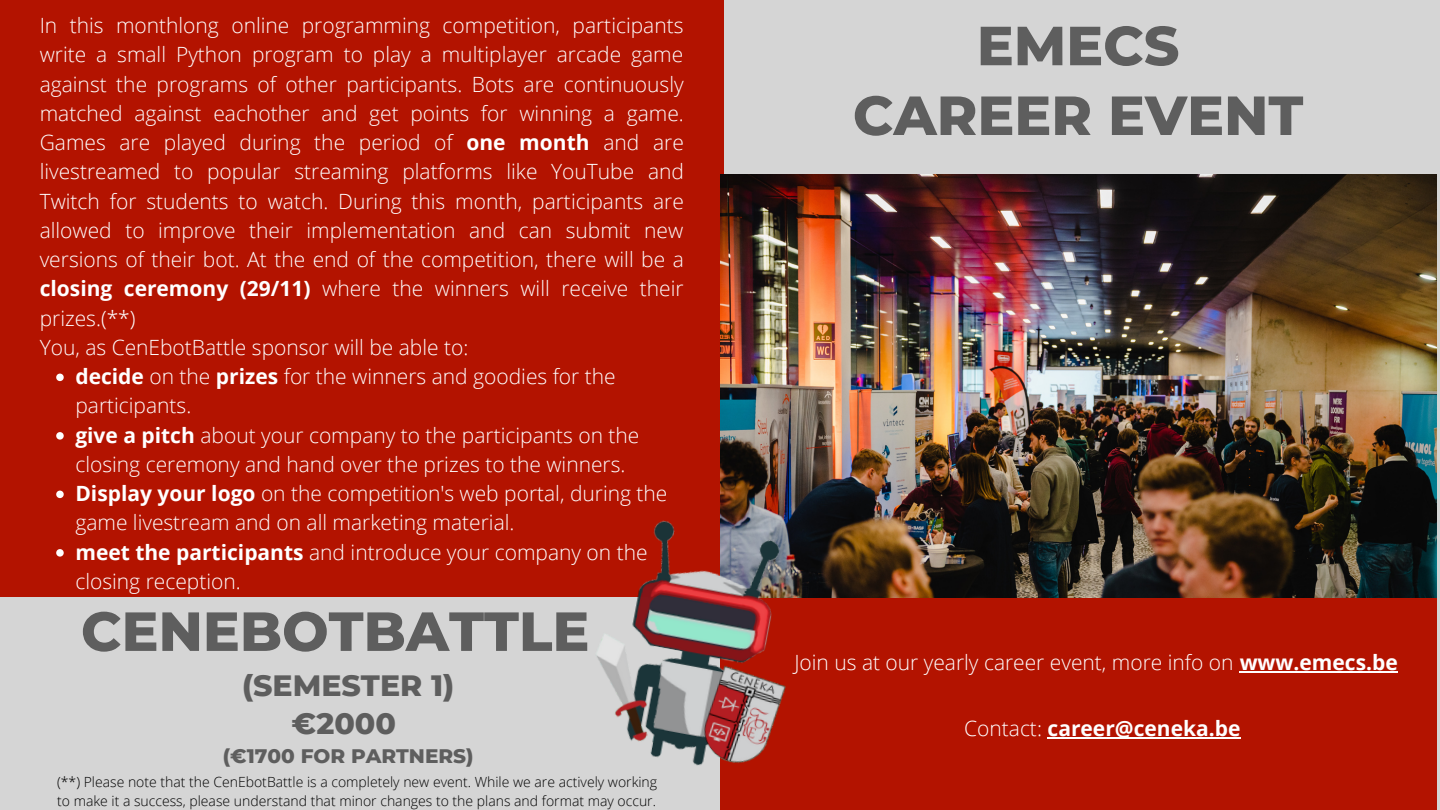
<style>
.page{position:relative;width:1440px;height:810px;background:#d5d5d5}
.page>*{position:absolute;margin:0;border:0;box-sizing:border-box;transform-origin:0 0}
.t1{font:800 55px/69.8px "Montserrat";color:#5e5e5e;text-align:center}
.t2{font:800 30px "Montserrat";color:#5e5e5e}
.t3{font:300 21px/29.2px "Open Sans";color:#fff}
.t4{font:700 21px "Open Sans";color:#fff}
.t5{font:800 20px "Montserrat";color:#5e5e5e}
.t6{font:300 14px/19.5px "Open Sans";color:#000}
.s1{font-weight:700}
.s2{font-weight:300}
</style>
<div class="page">
<div style="left:720px;top:597px;width:716px;height:213px;background:#b31300"></div>
<div style="left:0;top:0;width:724px;height:597px;background:#b31300"></div>
<img style="left:720px;top:175px;width:716px;height:422px">
<img style="left:597px;top:457px;width:293px;height:309px">
<hr style="left:1240px;top:672px;width:158px;height:1px;background:#fff">
<svg style="left:56px;top:374px;width:8px;height:7px"></svg>
<svg style="left:56px;top:432px;width:8px;height:8px"></svg>
<svg style="left:56px;top:491px;width:8px;height:7px"></svg>
<svg style="left:56px;top:549px;width:8px;height:8px"></svg>
<hr style="left:1048px;top:738px;width:193px;height:1px;background:#fff">
<p class="t3" style="left:40px;top:10px;width:646px;text-align:justify">In this monthlong online programming competition, participants write a small Python program to play a multiplayer arcade game against the programs of other participants. Bots are continuously matched against eachother and get points for winning a game.<br>Games are played during the period of <span class="s1">one month</span> and are livestreamed to popular streaming platforms like YouTube and Twitch for students to watch. During this month, participants are allowed to improve their implementation and can submit new versions of their bot. At the end of the competition, there will be a <span class="s1">closing ceremony (29/11)</span> where the winners will receive their prizes.(**)</p>
<p class="t3" style="left:40px;top:332px;width:430px">You, as CenEbotBattle sponsor will be able to:</p>
<p class="t3" style="left:75px;top:361px;width:542px"><span class="s1">decide</span> on the <span class="s1">prizes</span> for the winners and goodies for the participants.</p>
<p class="t3" style="left:75px;top:420px;width:565px"><span class="s1">give a pitch</span> about your company to the participants on the closing ceremony and hand over the prizes to the winners.</p>
<p class="t3" style="left:75px;top:478px;width:594px"><span class="s1">Display your logo</span> on the competition's web portal, during the game livestream and on all marketing material.</p>
<p class="t3" style="left:75px;top:537px;width:574px"><span class="s1">meet the participants</span> and introduce your company on the closing reception.</p>
<p class="t1" style="left:81px;top:596px;width:510px">CENEBOTBATTLE</p>
<p class="t2" style="left:242px;top:667px;width:214px">(SEMESTER 1)</p>
<p class="t2" style="left:292px;top:705px;width:106px">€2000</p>
<p class="t5" style="left:223px;top:743px;width:252px">(€1700 FOR PARTNERS)</p>
<p class="t6" style="left:57px;top:771px;width:602px">(**) Please note that the CenEbotBattle is a completely new event. While we are actively working to make it a success, please understand that minor changes to the plans and format may occur.</p>
<p class="t1" style="left:853px;top:11px;width:452px">EMECS<br>CAREER EVENT</p>
<p class="t3" style="left:794px;top:647px;width:605px">Join us at our yearly career event, more info on <span class="s1">www.emecs.be</span></p>
<p class="t4" style="left:964px;top:714px;width:278px"><span class="s2">Contact:</span> career@ceneka.be</p>
</div>
